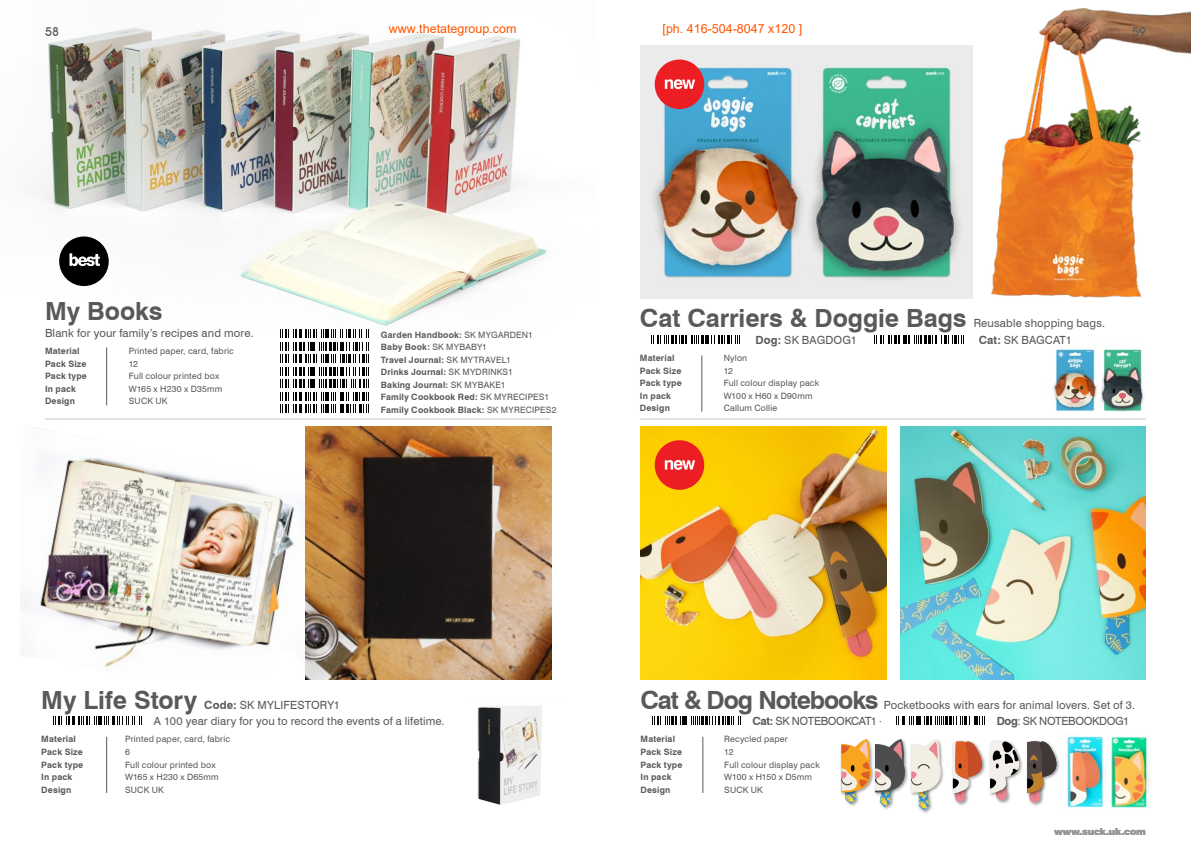
<style>
.page{position:relative;width:1191px;height:851px;background:#fff}
.page>*{position:absolute;margin:0;border:0;box-sizing:border-box;transform-origin:0 0}
.t1{font:700 25px "Swiss 721 BT";letter-spacing:-.005em;color:#58595b}
.t2{font:700 25px "Swiss 721 BT";letter-spacing:-.045em;color:#58595b}
.t3{font:12.5px "Arial";color:#ff5400}
.t4{font:500 12.25px "Avant Garde IT Cby BT";color:#58595b}
.t5{font:11.25px/16.2px "Swiss 721 BT";letter-spacing:.01em;color:#58595b}
.t6{font:11.25px "Swiss 721 BT";letter-spacing:-.03em;color:#58595b}
.t7{font:11.25px "Swiss 721 BT";letter-spacing:-.025em;color:#58595b}
.t8{font:900 9.5px "Swiss 721 BT";letter-spacing:-.025em;color:#939598}
.t9{font:700 8.75px/12.5px "Swiss 721 BT";letter-spacing:.02em;color:#58595b}
.t10{font:8.75px "Swiss 721 BT";letter-spacing:.02em;color:#58595b}
.s1{font-weight:400}
.s2{font-weight:700}
.s3{font-size:10px}
</style>
<div class="page">
<img style="left:900px;top:426px;width:246px;height:253px">
<img style="left:640px;top:426px;width:246px;height:253px">
<img style="left:640px;top:45px;width:332px;height:253px">
<img style="left:991px;top:8px;width:200px;height:290px">
<div style="left:654px;top:440px;width:50px;height:49px;background:#ed1d24;border-radius:50%"></div>
<svg style="left:665px;top:460px;width:30px;height:10px"></svg>
<hr style="left:701px;top:355px;width:1px;height:56px;background:#58595b">
<img style="left:37px;top:27px;width:515px;height:410px">
<hr style="left:106px;top:347px;width:1px;height:58px;background:#58595b">
<img style="left:477px;top:706px;width:65px;height:98px">
<img style="left:22px;top:417px;width:284px;height:250px">
<img style="left:305px;top:426px;width:246px;height:253px">
<img style="left:1101px;top:349px;width:43px;height:63px">
<img style="left:1053px;top:349px;width:44px;height:63px">
<svg style="left:652px;top:716px;width:89px;height:8px"></svg>
<svg style="left:896px;top:716px;width:89px;height:8px"></svg>
<svg style="left:651px;top:335px;width:89px;height:9px"></svg>
<svg style="left:874px;top:335px;width:88px;height:9px"></svg>
<div style="left:268px;top:330px;width:113px;height:8px;background:#fff"></div>
<div style="left:268px;top:342px;width:113px;height:8px;background:#fff"></div>
<div style="left:268px;top:355px;width:113px;height:8px;background:#fff"></div>
<div style="left:268px;top:367px;width:113px;height:8px;background:#fff"></div>
<div style="left:268px;top:380px;width:113px;height:8px;background:#fff"></div>
<div style="left:268px;top:392px;width:113px;height:8px;background:#fff"></div>
<div style="left:268px;top:405px;width:113px;height:8px;background:#fff"></div>
<svg style="left:280px;top:330px;width:88px;height:83px"></svg>
<svg style="left:53px;top:716px;width:89px;height:8px"></svg>
<hr style="left:106px;top:736px;width:1px;height:56px;background:#58595b">
<hr style="left:702px;top:736px;width:1px;height:56px;background:#58595b">
<hr style="left:640px;top:418px;width:506px;height:1px;background:#d1d3d4">
<hr style="left:45px;top:418px;width:505px;height:1px;background:#d1d3d4">
<div style="left:654px;top:59px;width:50px;height:50px;background:#ed1d24;border-radius:50%"></div>
<svg style="left:665px;top:79px;width:30px;height:10px"></svg>
<div style="left:59px;top:236px;width:50px;height:50px;background:#000;border-radius:50%"></div>
<svg style="left:69px;top:253px;width:31px;height:13px"></svg>
<img style="left:920px;top:809px;width:11px;height:4px">
<img style="left:910px;top:742px;width:34px;height:51px">
<svg style="left:911px;top:739px;width:29px;height:70px"></svg>
<img style="left:882px;top:806px;width:10px;height:3px">
<img style="left:905px;top:743px;width:3px;height:42px">
<img style="left:840px;top:747px;width:1px;height:46px">
<svg style="left:841px;top:739px;width:64px;height:67px"></svg>
<img style="left:1030px;top:802px;width:13px;height:4px">
<img style="left:952px;top:740px;width:88px;height:53px">
<svg style="left:1027px;top:741px;width:33px;height:61px"></svg>
<img style="left:997px;top:800px;width:12px;height:4px">
<svg style="left:990px;top:741px;width:31px;height:59px"></svg>
<img style="left:952px;top:755px;width:16px;height:51px">
<svg style="left:953px;top:741px;width:31px;height:60px"></svg>
<img style="left:1067px;top:736px;width:83px;height:72px">
<h2 class="t3" style="left:389px;top:20px;width:129px">www.thetategroup.com</h2>
<h2 class="t3" style="left:662px;top:20px;width:141px">[ph. 416-504-8047 x120 ]</h2>
<h3 class="t4" style="left:45px;top:24px;width:15px">58</h3>
<h3 class="t4" style="left:1132px;top:24px;width:15px">59</h3>
<h1 class="t1" style="left:45px;top:296px;width:119px">My Books</h1>
<p class="t5" style="left:45px;top:324px;width:210px">Blank for your family’s recipes and more.</p>
<p class="t9" style="left:45px;top:344px;width:36px">Material</p>
<p class="t10" style="left:129px;top:345px;width:107px">Printed paper, card, fabric</p>
<p class="t9" style="left:45px;top:357px;width:43px">Pack Size</p>
<p class="t10" style="left:129px;top:358px;width:11px">12</p>
<p class="t9" style="left:45px;top:370px;width:43px">Pack type</p>
<p class="t10" style="left:129px;top:371px;width:92px">Full colour printed box</p>
<p class="t9" style="left:45px;top:382px;width:33px">In pack</p>
<p class="t10" style="left:129px;top:383px;width:95px">W165 x H230 x D35mm</p>
<p class="t9" style="left:45px;top:395px;width:31px">Design</p>
<p class="t10" style="left:129px;top:396px;width:40px">SUCK UK</p>
<p class="t9" style="left:381px;top:328px;width:177px">Garden Handbook: <span class="s1">SK MYGARDEN1<br></span>Baby Book: <span class="s1">SK MYBABY1<br></span>Travel Journal: <span class="s1">SK MYTRAVEL1<br></span>Drinks Journal: <span class="s1">SK MYDRINKS1<br></span>Baking Journal: <span class="s1">SK MYBAKE1<br></span>Family Cookbook Red: <span class="s1">SK MYRECIPES1<br></span>Family Cookbook Black: <span class="s1">SK MYRECIPES2</span></p>
<h1 class="t1" style="left:640px;top:303px;width:328px">Cat Carriers &amp; Doggie Bags</h1>
<p class="t5" style="left:973px;top:315px;width:133px">Reusable shopping bags.</p>
<p class="t5" style="left:755px;top:331px;width:103px"><span class="s2">Dog:</span> SK BAGDOG1</p>
<p class="t5" style="left:978px;top:331px;width:95px"><span class="s2">Cat:</span> SK BAGCAT1</p>
<p class="t9" style="left:640px;top:352px;width:36px">Material</p>
<p class="t10" style="left:723px;top:353px;width:25px">Nylon</p>
<p class="t9" style="left:640px;top:364px;width:43px">Pack Size</p>
<p class="t10" style="left:723px;top:365px;width:11px">12</p>
<p class="t9" style="left:640px;top:377px;width:43px">Pack type</p>
<p class="t10" style="left:723px;top:378px;width:97px">Full colour display pack</p>
<p class="t9" style="left:640px;top:389px;width:33px">In pack</p>
<p class="t10" style="left:723px;top:390px;width:90px">W100 x H60 x D90mm</p>
<p class="t9" style="left:640px;top:402px;width:31px">Design</p>
<p class="t10" style="left:723px;top:403px;width:55px">Callum Collie</p>
<h1 class="t1" style="left:41px;top:684px;width:157px">My Life Story</h1>
<p class="t5" style="left:154px;top:696px;width:292px;text-indent:50px"><span class="s2">Code:</span> SK MYLIFESTORY1<br>A 100 year diary for you to record the events of a lifetime.</p>
<p class="t9" style="left:41px;top:733px;width:36px">Material</p>
<p class="t10" style="left:125px;top:734px;width:107px">Printed paper, card, fabric</p>
<p class="t9" style="left:41px;top:745px;width:43px">Pack Size</p>
<p class="t10" style="left:125px;top:746px;width:6px">6</p>
<p class="t9" style="left:41px;top:758px;width:43px">Pack type</p>
<p class="t10" style="left:125px;top:759px;width:92px">Full colour printed box</p>
<p class="t9" style="left:41px;top:770px;width:33px">In pack</p>
<p class="t10" style="left:125px;top:771px;width:95px">W165 x H230 x D65mm</p>
<p class="t9" style="left:41px;top:783px;width:31px">Design</p>
<p class="t10" style="left:125px;top:784px;width:40px">SUCK UK</p>
<h1 class="t2" style="left:640px;top:684px;width:239px">Cat &amp; Dog Notebooks</h1>
<p class="t5" style="left:883px;top:696px;width:253px">Pocketbooks with ears for animal lovers. Set of 3.</p>
<p class="t6" style="left:752px;top:714px;width:131px"><span class="s2">Cat:</span> SK NOTEBOOKCAT1 <span class="s3">·</span></p>
<p class="t7" style="left:996px;top:714px;width:134px"><span class="s2">Dog</span>: SK NOTEBOOKDOG1</p>
<p class="t9" style="left:640px;top:733px;width:36px">Material</p>
<p class="t10" style="left:724px;top:734px;width:65px">Recycled paper</p>
<p class="t9" style="left:640px;top:745px;width:43px">Pack Size</p>
<p class="t10" style="left:724px;top:746px;width:11px">12</p>
<p class="t9" style="left:640px;top:758px;width:43px">Pack type</p>
<p class="t10" style="left:724px;top:759px;width:97px">Full colour display pack</p>
<p class="t9" style="left:640px;top:770px;width:33px">In pack</p>
<p class="t10" style="left:724px;top:771px;width:89px">W100 x H150 x D5mm</p>
<p class="t9" style="left:640px;top:783px;width:31px">Design</p>
<p class="t10" style="left:724px;top:784px;width:40px">SUCK UK</p>
<p class="t8" style="left:1054px;top:825px;width:93px">www.suck.uk.com</p>
</div>
